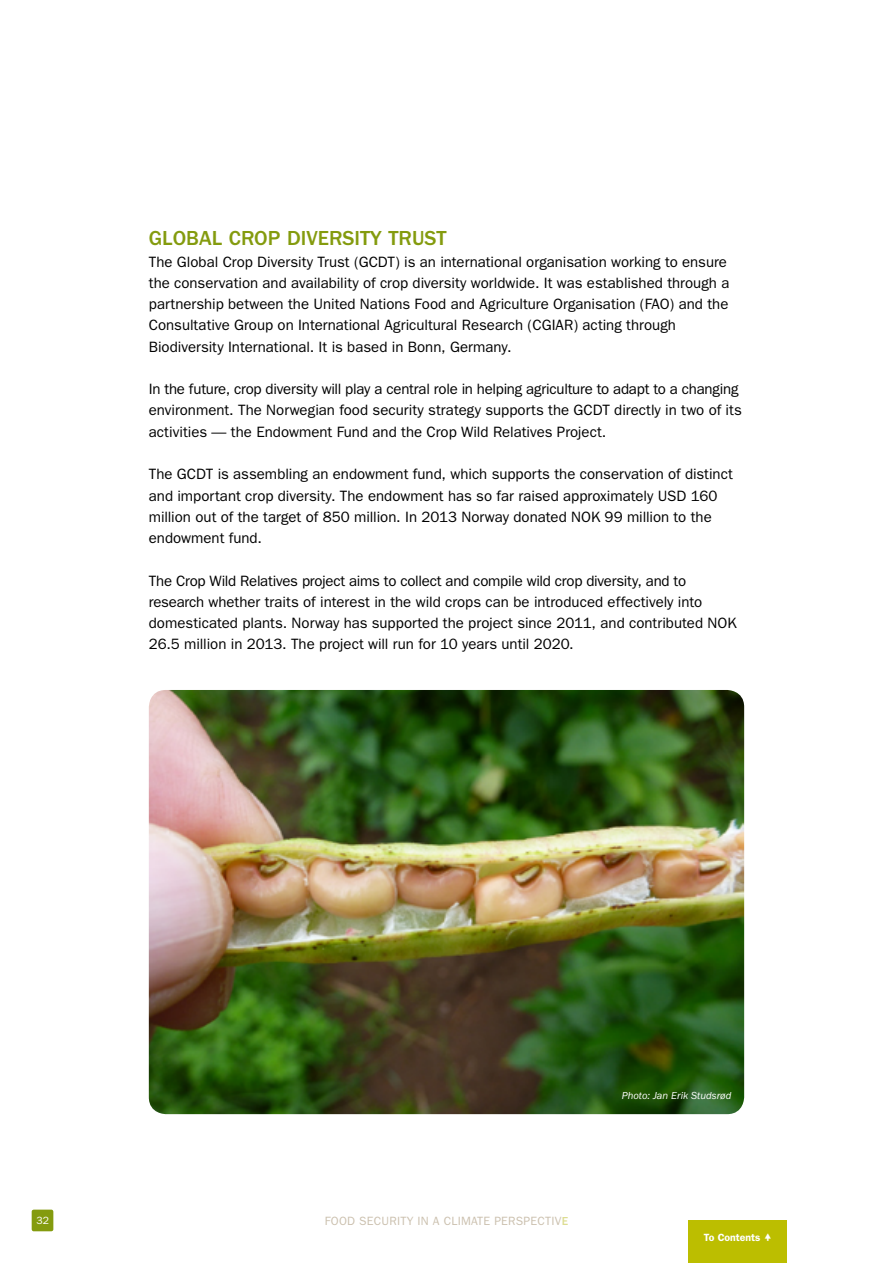
<style>
.page{position:relative;width:893px;height:1263px;background:#fff}
.page>*{position:absolute;margin:0;border:0;box-sizing:border-box;transform-origin:0 0}
.Undertittel_1{font:500 21px "Franklin Gothic";color:#849b0e}
.Brødtekst{font:15px/21.3px "Franklin Gothic";color:#000}
.t1{font:12px "Franklin Gothic";letter-spacing:.02em;color:#cbc0ae}
.Bildetekst_foto{font:italic 10.5px "Franklin Gothic";color:#fff}
.t2{font:600 10.5px "Franklin Gothic";color:#fff}
.t3{font:10.5px "Franklin Gothic";color:#fff}
.s1{font-weight:500;color:#dddd92}
</style>
<div class="page">
<div style="left:32px;top:1209px;width:21px;height:22px;background:#849b0e;border-radius:2px"></div>
<div style="left:688px;top:1220px;width:99px;height:43px;background:#bcbe00"></div>
<img style="left:149px;top:690px;width:595px;height:424px">
<p class="Undertittel_1" style="left:149px;top:227px;width:299px">GLOBAL CROP DIVERSITY TRUST</p>
<p class="Brødtekst" style="left:149px;top:251px;width:582px">The Global Crop Diversity Trust (GCDT) is an international organisation working to ensure the conservation and availability of crop diversity worldwide. It was established through a partnership between the United Nations Food and Agriculture Organisation (FAO) and the Consultative Group on International Agricultural Research (CGIAR) acting through Biodiversity International. It is based in Bonn, Germany.</p>
<p class="Brødtekst" style="left:149px;top:379px;width:594px">In the future, crop diversity will play a central role in helping agriculture to adapt to a changing environment. The Norwegian food security strategy supports the GCDT directly in two of its activities — the Endowment Fund and the Crop Wild Relatives Project.</p>
<p class="Brødtekst" style="left:149px;top:464px;width:586px">The GCDT is assembling an endowment fund, which supports the conservation of distinct and important crop diversity. The endowment has so far raised approximately USD 160 million out of the target of 850 million. In 2013 Norway donated NOK 99 million to the endowment fund.</p>
<p class="Brødtekst" style="left:149px;top:570px;width:589px">The Crop Wild Relatives project aims to collect and compile wild crop diversity, and to research whether traits of interest in the wild crops can be introduced effectively into domesticated plants. Norway has supported the project since 2011, and contributed NOK 26.5 million in 2013. The project will run for 10 years until 2020.</p>
<p class="t3" style="left:36px;top:1215px;width:14px">32</p>
<p class="t1" style="left:325px;top:1214px;width:245px">FOOD SECURITY IN A CLIMATE PERSPECTIV<span class="s1">E</span></p>
<p class="Bildetekst_foto" style="left:622px;top:1090px;width:111px">Photo: Jan Erik Studsrød</p>
<p class="t2" style="left:704px;top:1231px;width:58px">To Contents</p>
</div>
